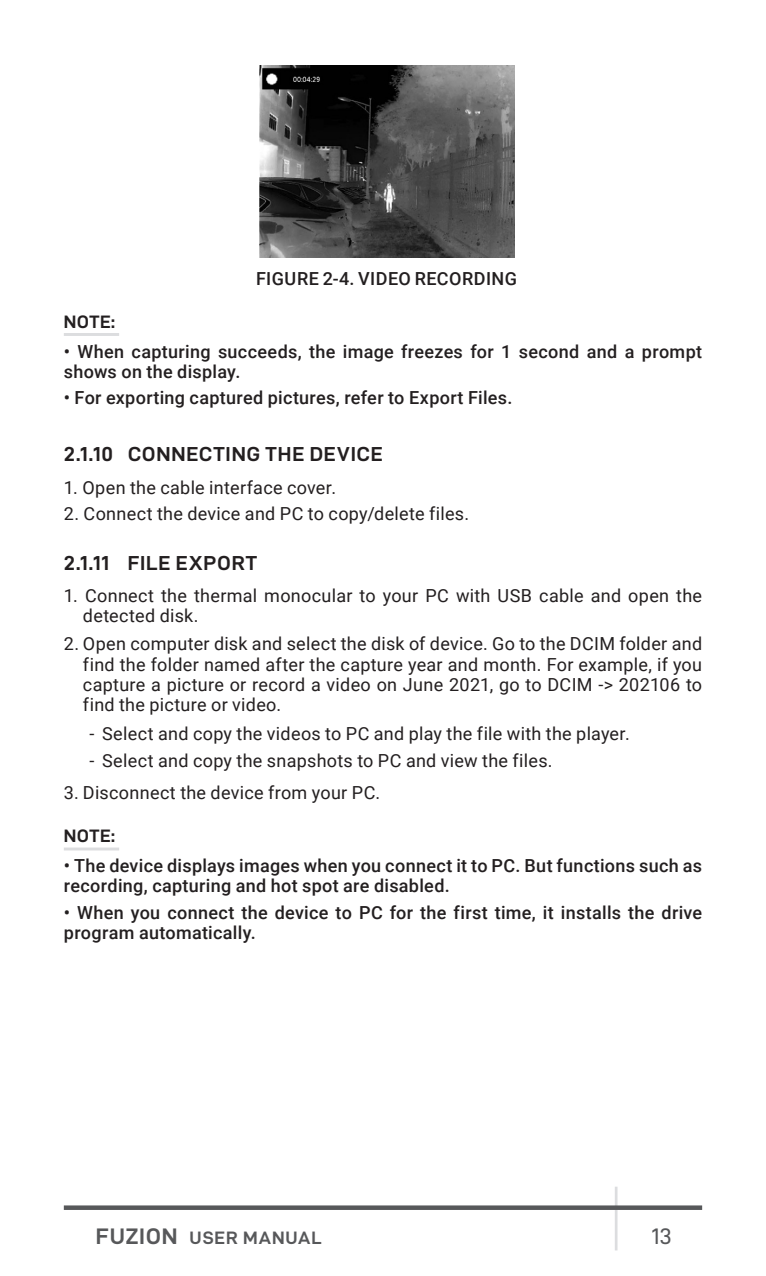
<style>
.page{position:relative;width:766px;height:1276px;background:#fff}
.page>*{position:absolute;margin:0;border:0;box-sizing:border-box;transform-origin:0 0}
.t1{font:22.5px "D DIN Exp";color:#57585a}
.t2{font:20.25px "D DIN Exp Bold";letter-spacing:.04em;color:#231f20}
.t3{font:18px/20.2px "Roboto";letter-spacing:.015em;color:#231f20}
.t4{font:500 18px/20.2px "Roboto";letter-spacing:.015em;color:#231f20}
.t5{font:18px "D DIN Exp Bold";letter-spacing:.05em;color:#57585a}
.t6{font:18px "D DIN Exp Bold";letter-spacing:.025em;color:#231f20}
.s1{font-size:22.5px}
</style>
<div class="page">
<hr style="left:614px;top:1186px;width:3px;height:64px;background:#dcdddf">
<div style="left:64px;top:1205px;width:638px;height:5px;background:#57585a"></div>
<hr style="left:64px;top:333px;width:55px;height:3px;background:#dcdddf">
<hr style="left:64px;top:847px;width:55px;height:3px;background:#dcdddf">
<img style="left:259px;top:66px;width:255px;height:191px">
<p class="t4" style="left:256px;top:268px;width:262px">FIGURE 2-4. VIDEO RECORDING</p>
<p class="t6" style="left:64px;top:311px;width:53px">NOTE:</p>
<p class="t4" style="left:64px;top:340px;width:639px">• When capturing succeeds, the image freezes for 1 second and a prompt shows on the display.</p>
<p class="t4" style="left:64px;top:387px;width:450px">• For exporting captured pictures, refer to Export Files.</p>
<p class="t2" style="left:64px;top:442px;width:320px">2.1.10 CONNECTING THE DEVICE</p>
<p class="t3" style="left:64px;top:476px;width:274px">1. Open the cable interface cover.</p>
<p class="t3" style="left:64px;top:503px;width:407px">2. Connect the device and PC to copy/delete files.</p>
<p class="t2" style="left:64px;top:552px;width:195px">2.1.11 FILE EXPORT</p>
<p class="t3" style="left:83px;top:585px;width:620px;text-indent:-19px">1. Connect the thermal monocular to your PC with USB cable and open the detected disk.</p>
<p class="t3" style="left:83px;top:633px;width:620px;text-align:justify;text-indent:-19px">2. Open computer disk and select the disk of device. Go to the DCIM folder and find the folder named after the capture year and month. For example, if you capture a picture or record a video on June 2021, go to DCIM -&gt; 202106 to find the picture or video.</p>
<p class="t3" style="left:89px;top:723px;width:541px">- Select and copy the videos to PC and play the file with the player.</p>
<p class="t3" style="left:89px;top:750px;width:464px">- Select and copy the snapshots to PC and view the files.</p>
<p class="t3" style="left:64px;top:781px;width:318px">3. Disconnect the device from your PC.</p>
<p class="t6" style="left:64px;top:826px;width:53px">NOTE:</p>
<p class="t4" style="left:64px;top:855px;width:639px">• The device displays images when you connect it to PC. But functions such as recording, capturing and hot spot are disabled.</p>
<p class="t4" style="left:64px;top:901px;width:639px">• When you connect the device to PC for the first time, it installs the drive program automatically.</p>
<p class="t5" style="left:96px;top:1227px;width:227px"><span class="s1">FUZION</span> USER MANUAL</p>
<p class="t1" style="left:651px;top:1223px;width:22px">13</p>
</div>
